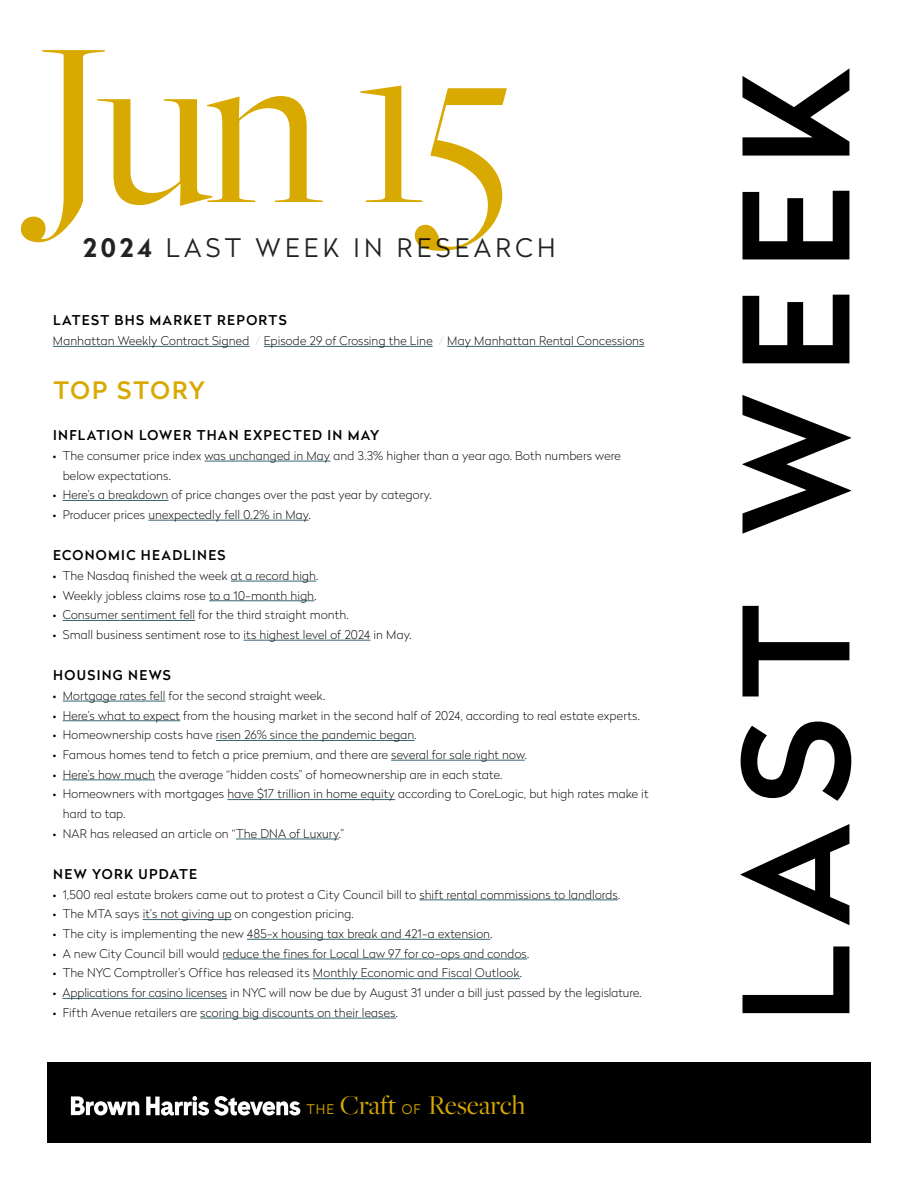
<style>
.page{position:relative;width:918px;height:1188px;background:#fff}
.page>*{position:absolute;margin:0;border:0;box-sizing:border-box;transform-origin:0 0}
.t1{font:243px "Freight Big Pro";color:#d8a900}
.t2{font:500 145.5px "Radikal";letter-spacing:.13em;color:#000}
.t3{font:28.2px "Freight Big Pro";color:#d8a900}
.t4{font:300 25.5px "Radikal";letter-spacing:.17em;color:#000}
.t5{font:500 24px "Radikal";letter-spacing:.075em;color:#d8a900}
.t6{font:500 13.5px "Radikal";letter-spacing:.095em;color:#000}
.t7{font:100 12px/19.6px "Radikal";letter-spacing:.01em;color:#000}
.s1{font-weight:700}
.s2{color:#cfd1d7}
.s3{font-family:"Radikal";font-weight:300;font-size:13.2px}
</style>
<div class="page">
<div style="left:47px;top:1062px;width:824px;height:81px;background:#000"></div>
<svg style="left:71px;top:1096px;width:68px;height:19px"></svg>
<svg style="left:146px;top:1096px;width:154px;height:20px"></svg>
<hr style="left:53px;top:346px;width:196px;height:1px;background:#386573">
<hr style="left:264px;top:346px;width:169px;height:1px;background:#386573">
<hr style="left:447px;top:346px;width:197px;height:1px;background:#386573">
<hr style="left:205px;top:461px;width:125px;height:1px;background:#386573">
<hr style="left:63px;top:500px;width:106px;height:1px;background:#386573">
<hr style="left:148px;top:520px;width:161px;height:1px;background:#386573">
<hr style="left:231px;top:581px;width:85px;height:1px;background:#386573">
<hr style="left:209px;top:600px;width:105px;height:1px;background:#386573">
<hr style="left:63px;top:620px;width:132px;height:1px;background:#386573">
<hr style="left:244px;top:640px;width:126px;height:1px;background:#386573">
<hr style="left:63px;top:701px;width:102px;height:1px;background:#386573">
<hr style="left:63px;top:720px;width:117px;height:1px;background:#386573">
<hr style="left:216px;top:740px;width:199px;height:1px;background:#386573">
<hr style="left:391px;top:760px;width:134px;height:1px;background:#386573">
<hr style="left:63px;top:780px;width:92px;height:1px;background:#386573">
<hr style="left:227px;top:799px;width:168px;height:1px;background:#386573">
<hr style="left:236px;top:839px;width:103px;height:1px;background:#386573">
<hr style="left:419px;top:900px;width:199px;height:1px;background:#386573">
<hr style="left:143px;top:919px;width:89px;height:1px;background:#386573">
<hr style="left:247px;top:939px;width:243px;height:1px;background:#386573">
<hr style="left:223px;top:959px;width:304px;height:1px;background:#386573">
<hr style="left:313px;top:978px;width:207px;height:1px;background:#386573">
<hr style="left:62px;top:998px;width:165px;height:1px;background:#386573">
<hr style="left:200px;top:1018px;width:196px;height:1px;background:#386573">
<h1 class="t1" style="left:37px;top:-33px;width:477px">Jun 15</h1>
<h3 class="t4" style="left:83px;top:230px;width:474px"><span class="s1">2024</span> LAST WEEK IN RESEARCH</h3>
<p class="t6" style="left:53px;top:311px;width:235px">LATEST BHS MARKET REPORTS</p>
<p class="t7" style="left:53px;top:331px;width:593px">Manhattan Weekly Contract Signed <span class="s2">/</span> Episode 29 of Crossing the Line <span class="s2">/</span> May Manhattan Rental Concessions</p>
<h3 class="t5" style="left:53px;top:373px;width:153px">TOP STORY</h3>
<p class="t6" style="left:53px;top:426px;width:328px">INFLATION LOWER THAN EXPECTED IN MAY</p>
<p class="t7" style="left:63px;top:445px;width:559px;text-indent:-10px">• The consumer price index was unchanged in May and 3.3% higher than a year ago. Both numbers were below expectations.</p>
<p class="t7" style="left:53px;top:485px;width:380px">• Here’s a breakdown of price changes over the past year by category.</p>
<p class="t7" style="left:53px;top:504px;width:259px">• Producer prices unexpectedly fell 0.2% in May.</p>
<p class="t6" style="left:53px;top:546px;width:174px">ECONOMIC HEADLINES</p>
<p class="t7" style="left:53px;top:565px;width:267px">• The Nasdaq finished the week at a record high.</p>
<p class="t7" style="left:53px;top:585px;width:265px">• Weekly jobless claims rose to a 10-month high.</p>
<p class="t7" style="left:53px;top:605px;width:297px">• Consumer sentiment fell for the third straight month.</p>
<p class="t7" style="left:53px;top:624px;width:360px">• Small business sentiment rose to its highest level of 2024 in May.</p>
<p class="t6" style="left:53px;top:666px;width:119px">HOUSING NEWS</p>
<p class="t7" style="left:53px;top:685px;width:274px">• Mortgage rates fell for the second straight week.</p>
<p class="t7" style="left:53px;top:705px;width:589px">• Here’s what to expect from the housing market in the second half of 2024, according to real estate experts.</p>
<p class="t7" style="left:53px;top:725px;width:365px">• Homeownership costs have risen 26% since the pandemic began.</p>
<p class="t7" style="left:53px;top:744px;width:475px">• Famous homes tend to fetch a price premium, and there are several for sale right now.</p>
<p class="t7" style="left:53px;top:764px;width:451px">• Here’s how much the average “hidden costs” of homeownership are in each state.</p>
<p class="t7" style="left:63px;top:784px;width:587px;text-indent:-10px">• Homeowners with mortgages have $17 trillion in home equity according to CoreLogic, but high rates make it hard to tap.</p>
<p class="t7" style="left:53px;top:823px;width:293px">• NAR has released an article on “The DNA of Luxury.”</p>
<p class="t6" style="left:53px;top:864px;width:145px">NEW YORK UPDATE</p>
<p class="t7" style="left:53px;top:884px;width:569px">• 1,500 real estate brokers came out to protest a City Council bill to shift rental commissions to landlords.</p>
<p class="t7" style="left:53px;top:904px;width:302px">• The MTA says it’s not giving up on congestion pricing.</p>
<p class="t7" style="left:53px;top:924px;width:441px">• The city is implementing the new 485-x housing tax break and 421-a extension.</p>
<p class="t7" style="left:53px;top:943px;width:478px">• A new City Council bill would reduce the fines for Local Law 97 for co-ops and condos.</p>
<p class="t7" style="left:53px;top:963px;width:470px">• The NYC Comptroller’s Office has released its Monthly Economic and Fiscal Outlook.</p>
<p class="t7" style="left:53px;top:983px;width:590px">• Applications for casino licenses in NYC will now be due by August 31 under a bill just passed by the legislature.</p>
<p class="t7" style="left:53px;top:1002px;width:347px">• Fifth Avenue retailers are scoring big discounts on their leases.</p>
<h3 class="t3" style="left:307px;top:1087px;width:220px"><span class="s3">THE</span> Craft <span class="s3">OF</span> Research</h3>
<h2 class="t2" style="left:692px;top:1024px;width:959px;rotate:-90deg">LAST WEEK</h2>
</div>
